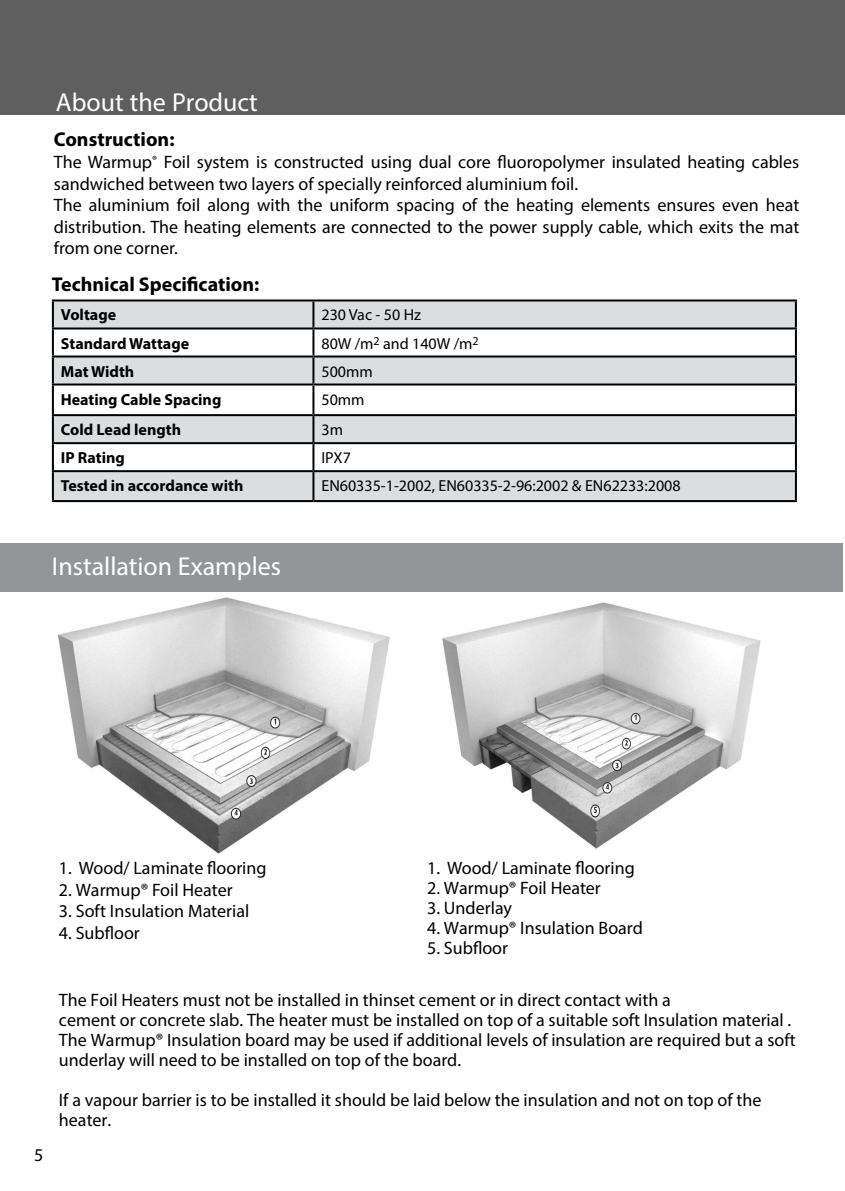
<style>
.page{position:relative;width:845px;height:1191px;background:#fff}
.page>*{position:absolute;margin:0;border:0;box-sizing:border-box;transform-origin:0 0}
.t1{font:26px "Myriad Pro";color:#fff}
.t2{font:700 20px "Myriad Pro";color:#000}
.t3{font:18px/21.6px "Myriad Pro";color:#000}
.t4{font:700 16px "Myriad Pro";color:#000}
.t5{font:16px "Myriad Pro";color:#000}
</style>
<div class="page">
<div style="left:0;top:0;width:845px;height:115px;background:#5f5f60"></div>
<div style="left:54px;top:301px;width:741px;height:199px;background:#dcddde"></div>
<svg style="left:54px;top:329px;width:741px;height:141px"></svg>
<hr style="left:52px;top:299px;width:261px;height:2px;background:#000">
<hr style="left:52px;top:301px;width:2px;height:26px;background:#000">
<hr style="left:313px;top:299px;width:484px;height:2px;background:#000">
<hr style="left:312px;top:301px;width:2px;height:26px;background:#000">
<hr style="left:795px;top:301px;width:2px;height:26px;background:#000">
<hr style="left:52px;top:327px;width:261px;height:2px;background:#000">
<hr style="left:52px;top:329px;width:2px;height:26px;background:#000">
<hr style="left:313px;top:327px;width:484px;height:2px;background:#000">
<hr style="left:312px;top:329px;width:2px;height:26px;background:#000">
<hr style="left:795px;top:329px;width:2px;height:26px;background:#000">
<hr style="left:52px;top:355px;width:261px;height:2px;background:#000">
<hr style="left:52px;top:357px;width:2px;height:26px;background:#000">
<hr style="left:313px;top:355px;width:484px;height:2px;background:#000">
<hr style="left:312px;top:357px;width:2px;height:26px;background:#000">
<hr style="left:795px;top:357px;width:2px;height:26px;background:#000">
<hr style="left:52px;top:383px;width:261px;height:2px;background:#000">
<hr style="left:52px;top:385px;width:2px;height:29px;background:#000">
<hr style="left:313px;top:383px;width:484px;height:2px;background:#000">
<hr style="left:312px;top:385px;width:2px;height:29px;background:#000">
<hr style="left:795px;top:385px;width:2px;height:29px;background:#000">
<hr style="left:52px;top:414px;width:261px;height:2px;background:#000">
<hr style="left:52px;top:416px;width:2px;height:26px;background:#000">
<hr style="left:313px;top:414px;width:484px;height:2px;background:#000">
<hr style="left:312px;top:416px;width:2px;height:26px;background:#000">
<hr style="left:795px;top:416px;width:2px;height:26px;background:#000">
<hr style="left:52px;top:442px;width:261px;height:2px;background:#000">
<hr style="left:52px;top:444px;width:2px;height:26px;background:#000">
<hr style="left:313px;top:442px;width:484px;height:2px;background:#000">
<hr style="left:312px;top:444px;width:2px;height:26px;background:#000">
<hr style="left:795px;top:444px;width:2px;height:26px;background:#000">
<hr style="left:52px;top:470px;width:261px;height:2px;background:#000">
<hr style="left:52px;top:472px;width:2px;height:28px;background:#000">
<hr style="left:313px;top:470px;width:484px;height:2px;background:#000">
<hr style="left:312px;top:472px;width:2px;height:28px;background:#000">
<hr style="left:795px;top:472px;width:2px;height:28px;background:#000">
<hr style="left:52px;top:500px;width:261px;height:2px;background:#000">
<hr style="left:313px;top:500px;width:484px;height:2px;background:#000">
<img style="left:427px;top:591px;width:336px;height:258px">
<div style="left:0;top:543px;width:842px;height:48px;background:#939598"></div>
<img style="left:57px;top:597px;width:333px;height:257px">
<h1 class="t1" style="left:56px;top:89px;width:203px">About the Product</h1>
<p class="t2" style="left:54px;top:132px;width:122px">Construction:</p>
<p class="t3" style="left:54px;top:152px;width:747px">The Warmup<sup>®</sup> Foil system is constructed using dual core fluoropolymer insulated heating cables sandwiched between two layers of specially reinforced aluminium foil.<br>The aluminium foil along with the uniform spacing of the heating elements ensures even heat distribution. The heating elements are connected to the power supply cable, which exits the mat from one corner.</p>
<p class="t2" style="left:52px;top:277px;width:209px">Technical Specification:</p>
<p class="t4" style="left:61px;top:309px;width:57px">Voltage</p>
<p class="t5" style="left:321px;top:307px;width:101px">230 Vac - 50 Hz</p>
<p class="t4" style="left:61px;top:337px;width:130px">Standard Wattage</p>
<p class="t5" style="left:321px;top:335px;width:159px">80W /m<sup>2</sup> and 140W /m<sup>2</sup></p>
<p class="t4" style="left:61px;top:365px;width:75px">Mat Width</p>
<p class="t5" style="left:321px;top:363px;width:53px">500mm</p>
<p class="t4" style="left:61px;top:393px;width:162px">Heating Cable Spacing</p>
<p class="t5" style="left:321px;top:391px;width:45px">50mm</p>
<p class="t4" style="left:61px;top:423px;width:122px">Cold Lead length</p>
<p class="t5" style="left:321px;top:422px;width:23px">3m</p>
<p class="t4" style="left:61px;top:451px;width:66px">IP Rating</p>
<p class="t5" style="left:321px;top:450px;width:31px">IPX7</p>
<p class="t4" style="left:61px;top:479px;width:184px">Tested in accordance with</p>
<p class="t5" style="left:321px;top:478px;width:361px">EN60335-1-2002, EN60335-2-96:2002 &amp; EN62233:2008</p>
<h1 class="t1" style="left:52px;top:553px;width:231px">Installation Examples</h1>
<p class="t3" style="left:59px;top:858px;width:209px">1. Wood/ Laminate flooring</p>
<p class="t3" style="left:59px;top:879px;width:175px">2. Warmup® Foil Heater</p>
<p class="t3" style="left:59px;top:901px;width:192px">3. Soft Insulation Material</p>
<p class="t3" style="left:59px;top:922px;width:82px">4. Subfloor</p>
<p class="t3" style="left:427px;top:858px;width:209px">1. Wood/ Laminate flooring</p>
<p class="t3" style="left:427px;top:878px;width:175px">2. Warmup® Foil Heater</p>
<p class="t3" style="left:427px;top:898px;width:86px">3. Underlay</p>
<p class="t3" style="left:427px;top:918px;width:217px">4. Warmup® Insulation Board</p>
<p class="t3" style="left:427px;top:938px;width:82px">5. Subfloor</p>
<p class="t3" style="left:39px;top:1135px;width:11px">0</p>
<p class="t3" style="left:34px;top:1145px;width:11px">5</p>
<p class="t3" style="left:59px;top:990px;width:738px;line-height:20px">The Foil Heaters must not be installed in thinset cement or in direct contact with a<br>cement or concrete slab. The heater must be installed on top of a suitable soft Insulation material .<br>The Warmup® Insulation board may be used if additional levels of insulation are required but a soft underlay will need to be installed on top of the board.</p>
<p class="t3" style="left:59px;top:1090px;width:704px;line-height:20px">If a vapour barrier is to be installed it should be laid below the insulation and not on top of the heater.</p>
</div>
